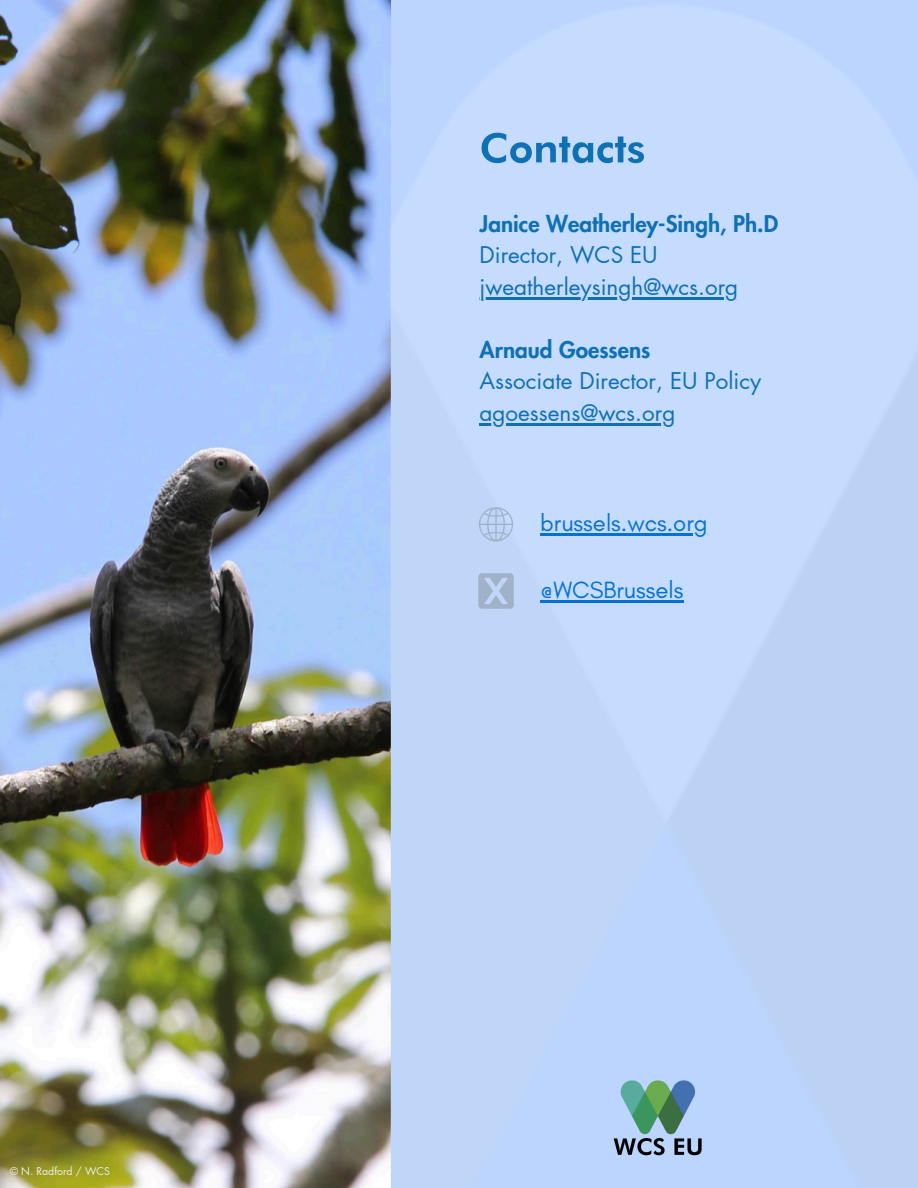
<style>
.page{position:relative;width:918px;height:1188px;background:#fff}
.page>*{position:absolute;margin:0;border:0;box-sizing:border-box;transform-origin:0 0}
.t1{font:24px "Glacial Indifference";color:#0571d3}
.t2{font:22.5px/31.5px "Futura LT Pro";color:#0f70b4}
.t3{font:800 22.5px "Futura LT Pro";color:#0f70b4}
.t4{font:10.5px "Futura LT Pro";color:#eceef5}
</style>
<div class="page">
<img style="left:0;top:0;width:391px;height:1188px">
<img style="left:391px;top:0;width:527px;height:1188px">
<svg style="left:482px;top:133px;width:162px;height:30px;background:#7fb2e2"></svg>
<hr style="left:480px;top:297px;width:258px;height:2px;background:#0f70b4">
<hr style="left:480px;top:423px;width:195px;height:2px;background:#0f70b4">
<img style="left:607px;top:1070px;width:104px;height:97px">
<svg style="left:478px;top:507px;width:36px;height:35px"></svg>
<hr style="left:540px;top:534px;width:168px;height:2px;background:#0571d3">
<svg style="left:478px;top:573px;width:36px;height:36px"></svg>
<hr style="left:540px;top:601px;width:143px;height:2px;background:#0571d3">
<p class="t4" style="left:10px;top:1167px;width:102px">© N. Radford / WCS</p>
<p class="t3" style="left:480px;top:213px;width:300px">Janice Weatherley-Singh, Ph.D</p>
<p class="t2" style="left:480px;top:240px;width:260px">Director, WCS EU jweatherleysingh@wcs.org</p>
<p class="t3" style="left:480px;top:339px;width:172px">Arnaud Goessens</p>
<p class="t2" style="left:480px;top:366px;width:283px">Associate Director, EU Policy agoessens@wcs.org</p>
<p class="t1" style="left:540px;top:509px;width:169px">brussels.wcs.org</p>
<p class="t1" style="left:540px;top:575px;width:145px">@WCSBrussels</p>
</div>
